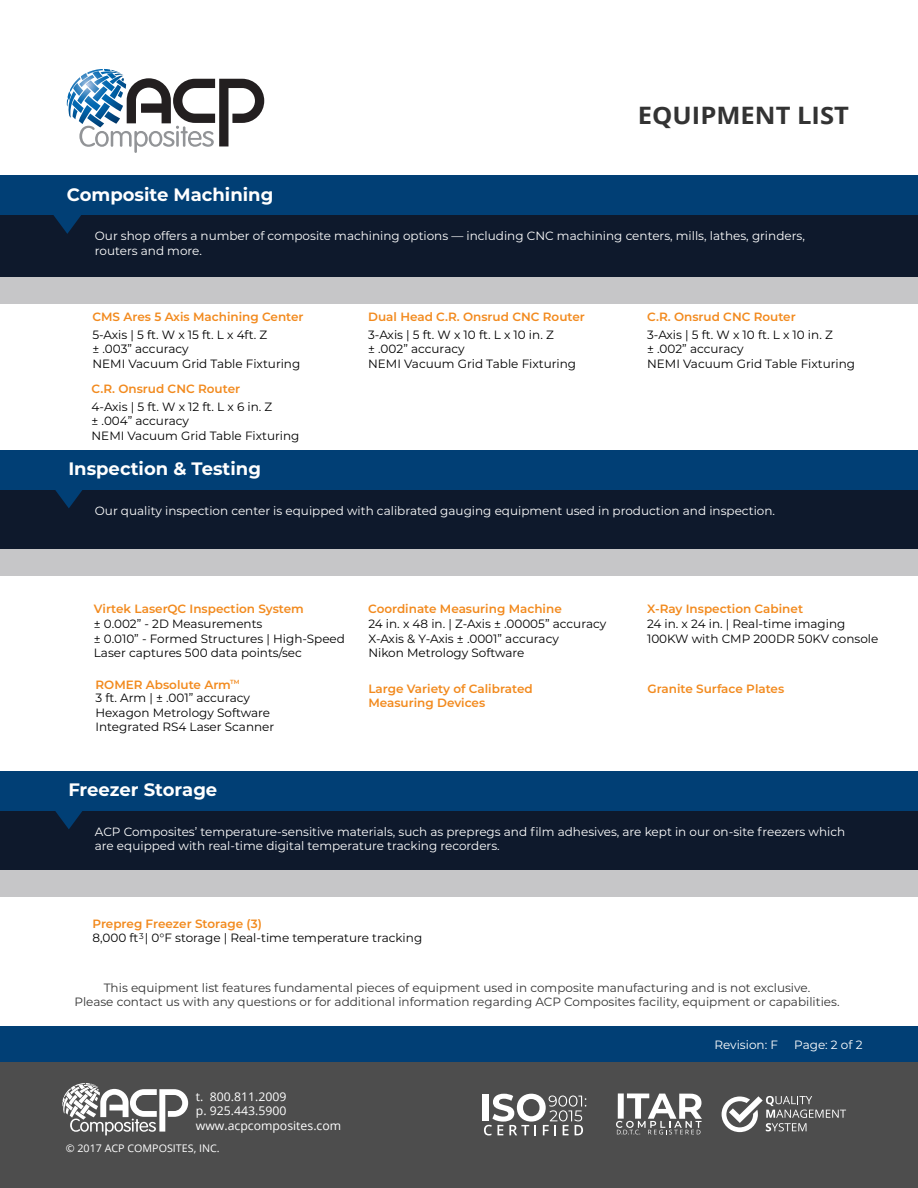
<style>
.page{position:relative;width:918px;height:1188px;background:#fff}
.page>*{position:absolute;margin:0;border:0;box-sizing:border-box;transform-origin:0 0}
.t1{font:700 24px "Open Sans";color:#333;scale:1.07 1}
.t2{font:700 18px "Montserrat";color:#fff}
.t3{font:12px/14.4px "Montserrat";color:#000}
.t4{font:12px/14.4px "Montserrat";color:#fff}
.t5{font:600 12px/14.4px "Montserrat";color:#f28a1e}
.t6{font:12px/14.4px "Montserrat";color:#333;text-align:center}
.t7{font:12px/14.4px "Open Sans";color:#fff}
.t8{font:10.5px "Open Sans";color:#fff}
.t9{font:8.25px "Montserrat";color:#000}
.t10{font:600 6px "Montserrat";color:#f28a1e}
</style>
<div class="page">
<div style="left:0;top:1062px;width:918px;height:126px;background:#4d4d4d"></div>
<div style="left:482px;top:1094px;width:6px;height:27px;background:#fff"></div>
<svg style="left:484px;top:1094px;width:102px;height:42px"></svg>
<div style="left:0;top:488px;width:918px;height:62px;background:#0e192c"></div>
<div style="left:0;top:215px;width:918px;height:62px;background:#0e192c"></div>
<div style="left:0;top:176px;width:918px;height:39px;background:#013f75"></div>
<div style="left:0;top:277px;width:918px;height:27px;background:#c6c6c8"></div>
<svg style="left:67px;top:69px;width:197px;height:84px"></svg>
<svg style="left:53px;top:215px;width:28px;height:19px"></svg>
<div style="left:0;top:549px;width:918px;height:27px;background:#c6c6c8"></div>
<div style="left:0;top:450px;width:918px;height:40px;background:#013f75"></div>
<svg style="left:55px;top:490px;width:27px;height:18px"></svg>
<svg style="left:62px;top:1083px;width:126px;height:53px"></svg>
<svg style="left:616px;top:1094px;width:86px;height:41px"></svg>
<svg style="left:722px;top:1096px;width:124px;height:36px"></svg>
<div style="left:0;top:1026px;width:918px;height:36px;background:#013f75"></div>
<div style="left:0;top:808px;width:918px;height:63px;background:#0e192c"></div>
<div style="left:0;top:870px;width:918px;height:27px;background:#c6c6c8"></div>
<div style="left:0;top:771px;width:918px;height:40px;background:#013f75"></div>
<svg style="left:55px;top:811px;width:27px;height:18px"></svg>
<h2 class="t2" style="left:67px;top:181px;width:208px">Composite Machining</h2>
<h1 class="t1" style="left:638px;top:98px;width:199px">EQUIPMENT LIST</h1>
<p class="t4" style="left:95px;top:229px;width:712px">Our shop offers a number of composite machining options — including CNC machining centers, mills, lathes, grinders, routers and more.</p>
<p class="t5" style="left:92px;top:309px;width:213px">CMS Ares 5 Axis Machining Center</p>
<p class="t3" style="left:92px;top:327px;width:209px">5-Axis | 5 ft. W x 15 ft. L x 4ft. Z<br>± .003” accuracy<br>NEMI Vacuum Grid Table Fixturing</p>
<p class="t5" style="left:92px;top:381px;width:150px">C.R. Onsrud CNC Router</p>
<p class="t3" style="left:92px;top:399px;width:209px">4-Axis | 5 ft. W x 12 ft. L x 6 in. Z<br>± .004” accuracy<br>NEMI Vacuum Grid Table Fixturing</p>
<h2 class="t2" style="left:68px;top:456px;width:194px">Inspection &amp; Testing</h2>
<p class="t5" style="left:368px;top:309px;width:218px">Dual Head C.R. Onsrud CNC Router</p>
<p class="t3" style="left:368px;top:327px;width:209px">3-Axis | 5 ft. W x 10 ft. L x 10 in. Z<br>± .002” accuracy<br>NEMI Vacuum Grid Table Fixturing</p>
<p class="t5" style="left:647px;top:309px;width:150px">C.R. Onsrud CNC Router</p>
<p class="t3" style="left:647px;top:327px;width:209px">3-Axis | 5 ft. W x 10 ft. L x 10 in. Z<br>± .002” accuracy<br>NEMI Vacuum Grid Table Fixturing</p>
<p class="t4" style="left:95px;top:503px;width:682px">Our quality inspection center is equipped with calibrated gauging equipment used in production and inspection.</p>
<p class="t5" style="left:94px;top:601px;width:211px">Virtek LaserQC Inspection System</p>
<p class="t3" style="left:94px;top:617px;width:253px">± 0.002” - 2D Measurements<br>± 0.010” - Formed Structures | High-Speed<br>Laser captures 500 data points/sec</p>
<p class="t5" style="left:95px;top:677px;width:137px">ROMER Absolute Arm</p>
<p class="t10" style="left:230px;top:677px;width:11px">TM</p>
<p class="t3" style="left:96px;top:690px;width:180px">3 ft. Arm | ± .001” accuracy<br>Hexagon Metrology Software<br>Integrated RS4 Laser Scanner</p>
<h2 class="t2" style="left:68px;top:777px;width:151px">Freezer Storage</h2>
<p class="t5" style="left:368px;top:601px;width:195px">Coordinate Measuring Machine</p>
<p class="t5" style="left:647px;top:601px;width:158px">X-Ray Inspection Cabinet</p>
<p class="t3" style="left:368px;top:617px;width:239px">24 in. x 48 in. | Z-Axis ± .00005” accuracy<br>X-Axis &amp; Y-Axis ± .0001” accuracy<br>Nikon Metrology Software</p>
<p class="t3" style="left:647px;top:617px;width:233px">24 in. x 24 in. | Real-time imaging<br>100KW with CMP 200DR 50KV console</p>
<p class="t5" style="left:368px;top:681px;width:166px">Large Variety of Calibrated<br>Measuring Devices</p>
<p class="t5" style="left:647px;top:681px;width:138px">Granite Surface Plates</p>
<p class="t4" style="left:95px;top:824px;width:752px">ACP Composites’ temperature-sensitive materials, such as prepregs and film adhesives, are kept in our on-site freezers which are equipped with real-time digital temperature tracking recorders.</p>
<p class="t5" style="left:92px;top:916px;width:171px">Prepreg Freezer Storage (3)</p>
<p class="t3" style="left:92px;top:930px;width:331px">8,000 ft | 0°F storage | Real-time temperature tracking</p>
<p class="t9" style="left:139px;top:930px;width:6px">3</p>
<p class="t6" style="left:74px;top:980px;width:767px">This equipment list features fundamental pieces of equipment used in composite manufacturing and is not exclusive.<br>Please contact us with any questions or for additional information regarding ACP Composites facility, equipment or capabilities.</p>
<p class="t4" style="left:714px;top:1037px;width:65px">Revision: F</p>
<p class="t4" style="left:794px;top:1037px;width:70px">Page: 2 of 2</p>
<p class="t7" style="left:196px;top:1089px;width:147px">t. 800.811.2009<br>p. 925.443.5900 www.acpcomposites.com</p>
<p class="t8" style="left:66px;top:1141px;width:156px">© 2017 ACP COMPOSITES, INC.</p>
</div>
